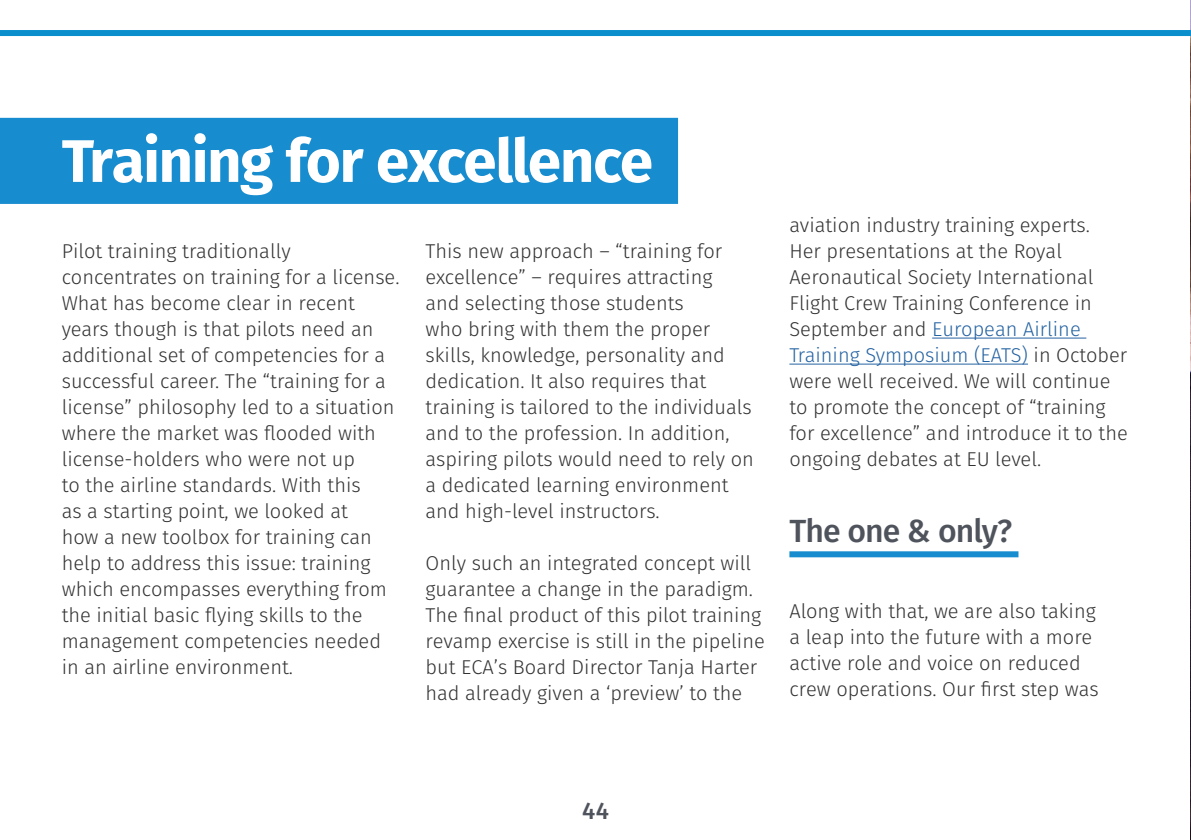
<style>
.page{position:relative;width:1191px;height:840px;background:#fff}
.page>*{position:absolute;margin:0;border:0;box-sizing:border-box;transform-origin:0 0}
.T5_Highlight__Blue{font:700 60px "Fira Sans";letter-spacing:-.025em;color:#fff}
.T3{font:500 32px "Fira Sans";letter-spacing:-.03em;color:#4f535c}
.t1{font:500 24px "Fira Sans";color:#4f535c}
.t2{font:300 20px/26px "Fira Sans";color:#333233}
.s1{color:#2563a2}
</style>
<div class="page">
<img style="left:1190px;top:0;width:1px;height:839px">
<div style="left:0;top:30px;width:1191px;height:6px;background:#0b8ecc"></div>
<div style="left:0;top:118px;width:678px;height:86px;background:#178cce"></div>
<hr style="left:932px;top:337px;width:154px;height:1px;background:#2563a2">
<hr style="left:789px;top:363px;width:239px;height:1px;background:#2563a2">
<div style="left:789px;top:551px;width:229px;height:6px;background:#178cce"></div>
<p class="T5_Highlight__Blue" style="left:62px;top:119px;width:593px">Training for excellence</p>
<p class="t2" style="left:62px;top:238px;width:339px">Pilot training traditionally concentrates on training for a license.<br>What has become clear in recent years though is that pilots need an additional set of competencies for a successful career. The “training for a license” philosophy led to a situation where the market was flooded with license-holders who were not up<br>to the airline standards. With this<br>as a starting point, we looked at<br>how a new toolbox for training can help to address this issue: training which encompasses everything from the initial basic flying skills to the management competencies needed in an airline environment.</p>
<p class="t2" style="left:425px;top:238px;width:330px">This new approach – “training for excellence” – requires attracting<br>and selecting those students<br>who bring with them the proper skills, knowledge, personality and dedication. It also requires that training is tailored to the individuals and to the profession. In addition, aspiring pilots would need to rely on a dedicated learning environment and high-level instructors.</p>
<p class="t2" style="left:425px;top:550px;width:341px">Only such an integrated concept will guarantee a change in the paradigm.<br>The final product of this pilot training revamp exercise is still in the pipeline but ECA’s Board Director Tanja Harter had already given a ‘preview’ to the</p>
<p class="t2" style="left:789px;top:212px;width:340px">aviation industry training experts.<br>Her presentations at the Royal Aeronautical Society International Flight Crew Training Conference in September and <span class="s1">European Airline Training Symposium (EATS)</span> in October were well received. We will continue to promote the concept of “training for excellence” and introduce it to the ongoing debates at EU level.</p>
<p class="T3" style="left:789px;top:508px;width:224px">The one &amp; only?</p>
<p class="t2" style="left:789px;top:598px;width:311px">Along with that, we are also taking a leap into the future with a more active role and voice on reduced crew operations. Our first step was</p>
<p class="t1" style="left:582px;top:792px;width:28px">44</p>
</div>
